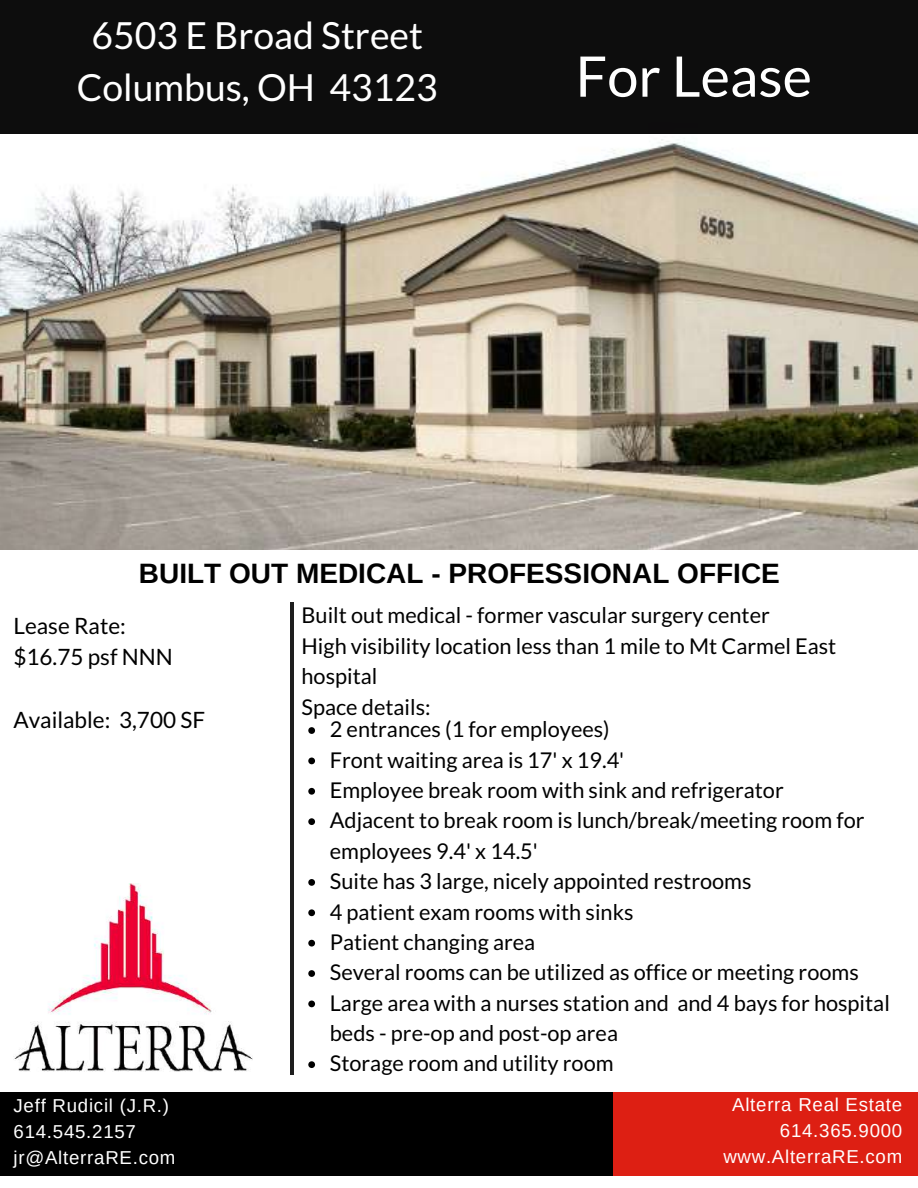
<style>
.page{position:relative;width:918px;height:1188px;background:#fff}
.page>*{position:absolute;margin:0;border:0;box-sizing:border-box;transform-origin:0 0}
.t1{font:55.95px "Lato";color:#fff}
.t2{font:37.35px/51.8px "Lato";color:#fff;text-align:center}
.t3{font:700 28.05px "Arimo";color:#000}
.t4{font:22.5px/31.5px "Lato";color:#000}
.t5{font:21.75px/30.3px "Lato";color:#000}
.t6{font:18.75px/25.8px "Arimo";letter-spacing:.04em;color:#fff}
</style>
<div class="page">
<img style="left:0;top:133px;width:918px;height:417px">
<div style="left:0;top:0;width:918px;height:133px;background:#0d0d0d"></div>
<div style="left:0;top:1092px;width:615px;height:83px;background:#000"></div>
<div style="left:613px;top:1092px;width:305px;height:83px;background:#dd1f13"></div>
<hr style="left:291px;top:602px;width:3px;height:473px;background:#1e1e1e">
<svg style="left:308px;top:727px;width:7px;height:7px"></svg>
<svg style="left:308px;top:758px;width:7px;height:6px"></svg>
<svg style="left:308px;top:788px;width:7px;height:7px"></svg>
<svg style="left:308px;top:818px;width:7px;height:7px"></svg>
<svg style="left:308px;top:879px;width:7px;height:7px"></svg>
<svg style="left:308px;top:909px;width:7px;height:7px"></svg>
<svg style="left:308px;top:940px;width:7px;height:7px"></svg>
<svg style="left:308px;top:970px;width:7px;height:7px"></svg>
<svg style="left:308px;top:1001px;width:7px;height:6px"></svg>
<svg style="left:308px;top:1061px;width:7px;height:7px"></svg>
<img style="left:14px;top:884px;width:238px;height:187px">
<h2 class="t2" style="left:77px;top:9px;width:362px">6503 E Broad Street<br>Columbus, OH 43123</h2>
<h1 class="t1" style="left:576px;top:41px;width:238px">For Lease</h1>
<p class="t3" style="left:139px;top:557px;width:642px">BUILT OUT MEDICAL - PROFESSIONAL OFFICE</p>
<p class="t4" style="left:14px;top:609px;width:161px">Lease Rate: $16.75 psf NNN</p>
<p class="t5" style="left:302px;top:600px;width:536px">Built out medical - former vascular surgery center<br>High visibility location less than 1 mile to Mt Carmel East hospital<br>Space details:</p>
<p class="t4" style="left:14px;top:704px;width:193px">Available: 3,700 SF</p>
<p class="t5" style="left:330px;top:714px;width:562px">2 entrances (1 for employees)<br>Front waiting area is 17' x 19.4'<br>Employee break room with sink and refrigerator<br>Adjacent to break room is lunch/break/meeting room for employees 9.4' x 14.5'<br>Suite has 3 large, nicely appointed restrooms<br>4 patient exam rooms with sinks<br>Patient changing area<br>Several rooms can be utilized as office or meeting rooms Large area with a nurses station and and 4 bays for hospital beds - pre-op and post-op area<br>Storage room and utility room</p>
<p class="t6" style="left:14px;top:1093px;width:163px">Jeff Rudicil (J.R.)<br>614.545.2157 jr@AlterraRE.com</p>
<p class="t6" style="left:723px;top:1092px;width:180px;text-align:right">Alterra Real Estate<br>614.365.9000 www.AlterraRE.com</p>
</div>
